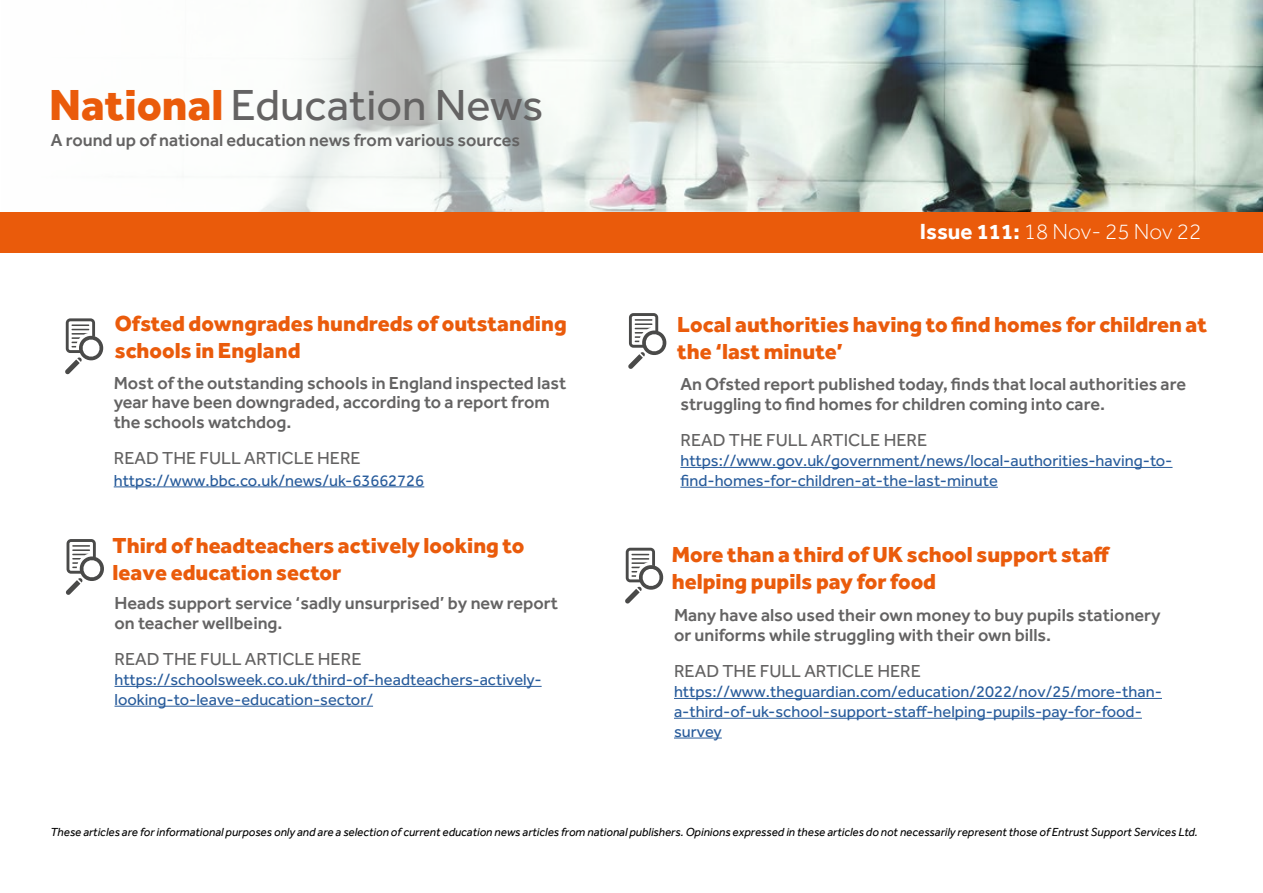
<style>
.page{position:relative;width:1263px;height:893px;background:#fff}
.page>*{position:absolute;margin:0;border:0;box-sizing:border-box;transform-origin:0 0}
.t1{font:45px "Effra";color:#646363}
.t2{font:800 22.5px/27px "Effra";color:#ea5b0b}
.t3{font:300 22.5px "Effra";color:#fff}
.t4{font:500 18px/19.5px "Effra";color:#646363}
.t5{font:18px "Effra";color:#646363}
.t6{font:16.5px/19.8px "Effra";color:#275b9b}
.t7{font:italic 12px "Effra";color:#000}
.s1{font-weight:800;color:#ea5b0b}
.s2{font-weight:700}
</style>
<div class="page">
<img style="left:0;top:0;width:1263px;height:213px">
<hr style="left:114px;top:486px;width:310px;height:1px;background:#275b9b">
<div style="left:0;top:213px;width:1263px;height:40px;background:#ea5b0b"></div>
<hr style="left:114px;top:686px;width:428px;height:1px;background:#275b9b">
<hr style="left:114px;top:706px;width:259px;height:1px;background:#275b9b">
<hr style="left:680px;top:467px;width:492px;height:1px;background:#275b9b">
<hr style="left:680px;top:487px;width:318px;height:1px;background:#275b9b">
<svg style="left:628px;top:313px;width:39px;height:56px"></svg>
<svg style="left:65px;top:318px;width:39px;height:56px"></svg>
<svg style="left:66px;top:539px;width:38px;height:56px"></svg>
<hr style="left:674px;top:698px;width:488px;height:1px;background:#275b9b">
<hr style="left:674px;top:718px;width:468px;height:1px;background:#275b9b">
<hr style="left:674px;top:738px;width:48px;height:1px;background:#275b9b">
<svg style="left:625px;top:548px;width:39px;height:56px"></svg>
<h1 class="t1" style="left:49px;top:79px;width:496px"><span class="s1">National</span> Education News</h1>
<p class="t4" style="left:51px;top:130px;width:471px">A round up of national education news from various sources</p>
<p class="t2" style="left:115px;top:309px;width:453px">Ofsted downgrades hundreds of outstanding schools in England</p>
<p class="t4" style="left:114px;top:372px;width:454px">Most of the outstanding schools in England inspected last year have been downgraded, according to a report from the schools watchdog.</p>
<p class="t5" style="left:114px;top:448px;width:248px">READ THE FULL ARTICLE HERE</p>
<p class="t6" style="left:114px;top:470px;width:312px">https://www.bbc.co.uk/news/uk-63662726</p>
<p class="t2" style="left:113px;top:532px;width:413px">Third of headteachers actively looking to leave education sector</p>
<p class="t4" style="left:114px;top:593px;width:445px">Heads support service ‘sadly unsurprised’ by new report on teacher wellbeing.</p>
<p class="t5" style="left:114px;top:649px;width:248px">READ THE FULL ARTICLE HERE</p>
<p class="t6" style="left:114px;top:670px;width:429px">https://schoolsweek.co.uk/third-of-headteachers-actively&shy;looking-to-leave-education-sector/</p>
<p class="t3" style="left:920px;top:219px;width:283px"><span class="s2">Issue 111:</span> 18 Nov- 25 Nov 22</p>
<p class="t2" style="left:677px;top:310px;width:532px">Local authorities having to find homes for children at the ‘last minute’</p>
<p class="t4" style="left:680px;top:374px;width:507px">An Ofsted report published today, finds that local authorities are struggling to find homes for children coming into care.</p>
<p class="t5" style="left:680px;top:430px;width:248px">READ THE FULL ARTICLE HERE</p>
<p class="t6" style="left:680px;top:451px;width:494px">https://www.gov.uk/government/news/local-authorities-having-to&shy;find-homes-for-children-at-the-last-minute</p>
<p class="t2" style="left:672px;top:540px;width:440px">More than a third of UK school support staff helping pupils pay for food</p>
<p class="t4" style="left:674px;top:605px;width:488px">Many have also used their own money to buy pupils stationery or uniforms while struggling with their own bills.</p>
<p class="t5" style="left:674px;top:661px;width:248px">READ THE FULL ARTICLE HERE</p>
<p class="t6" style="left:674px;top:682px;width:489px">https://www.theguardian.com/education/2022/nov/25/more-than&shy;a-third-of-uk-school-support-staff-helping-pupils-pay-for-food&shy;survey</p>
<p class="t7" style="left:50px;top:825px;width:1149px">These articles are for informational purposes only and are a selection of current education news articles from national publishers. Opinions expressed in these articles do not necessarily represent those of Entrust Support Services Ltd.</p>
</div>
